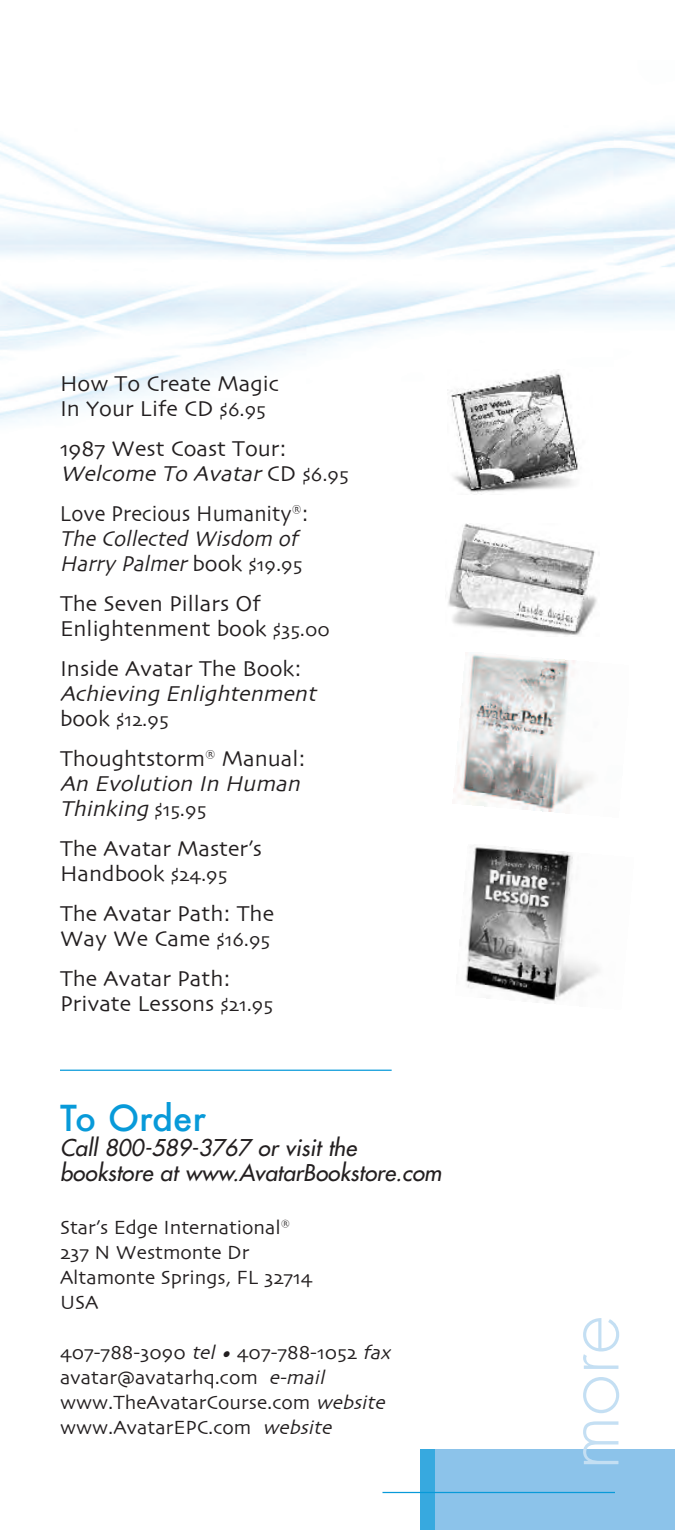
<style>
.page{position:relative;width:675px;height:1530px;background:#fff}
.page>*{position:absolute;margin:0;border:0;box-sizing:border-box;transform-origin:0 0}
.t1{font:300 75px "Futura";color:#c4dff3}
.t2{font:500 35px "Futura";color:#089ad9}
.t3{font:22.5px/25px "Skia";color:#231f20}
.t4{font:italic 22.5px/25px "Skia";color:#231f20;text-align:justify}
.t5{font:italic 22.5px/25px "Skia";color:#231f20;scale:.94 1}
.t6{font:italic 22.5px/25px "Futura";letter-spacing:.005em;color:#231f20}
.t7{font:20px/25px "Skia";color:#231f20}
.s1{font-size:20px}
.s2{font-style:italic}
.s3{font-style:normal}
.s4{font-style:normal;font-size:20px}
.s5{font-size:22.5px}
</style>
<div class="page">
<div style="left:420px;top:1449px;width:45px;height:81px;background:#37a9df"></div>
<div style="left:435px;top:1449px;width:240px;height:81px;background:#8cc3ea"></div>
<hr style="left:382px;top:1492px;width:233px;height:1px;background:#089ad9">
<img style="left:453px;top:654px;width:139px;height:158px">
<img style="left:465px;top:846px;width:134px;height:156px">
<img style="left:448px;top:523px;width:149px;height:112px">
<img style="left:447px;top:369px;width:138px;height:126px">
<hr style="left:60px;top:1070px;width:332px;height:1px;background:#089ad9">
<p class="t3" style="left:60px;top:372px;width:221px">How To Create Magic<br>In Your Life CD <span class="s1">$6.95</span></p>
<p class="t3" style="left:60px;top:437px;width:290px">1987 West Coast Tour:<br><span class="s2">Welcome To Avatar</span> C D <span class="s1">$ 6 . 9 5</span></p>
<p class="t5" style="left:60px;top:502px;width:266px"><span class="s3">Love Precious Humanity</span><sup>®</sup><span class="s3">:<br></span>The Collected Wisdom of<br>Harry Palmer <span class="s3">book</span> <span class="s4">$19.95</span></p>
<p class="t3" style="left:60px;top:592px;width:272px">The Seven Pillars Of<br>Enlightenment book <span class="s1">$35.00</span></p>
<p class="t3" style="left:60px;top:657px;width:243px">Inside Avatar The Book:</p>
<p class="t4" style="left:60px;top:682px;width:262px">Achieving Enlightenment</p>
<p class="t7" style="left:60px;top:708px;width:110px"><span class="s5">book</span> $12.95</p>
<p class="t4" style="left:60px;top:747px;width:247px"><span class="s3">Thoughtstorm</span><sup>®</sup> <span class="s3">Manual:<br></span>An Evolution In Human Thinking <span class="s4">$1 5 . 9 5</span></p>
<p class="t3" style="left:60px;top:837px;width:204px">The Avatar Master’s<br>Handbook <span class="s1">$24.95</span></p>
<p class="t3" style="left:60px;top:902px;width:216px">The Avatar Path: The<br>Way We Came <span class="s1">$16.95</span></p>
<p class="t3" style="left:60px;top:967px;width:215px">The Avatar Path:<br>Private Lessons <span class="s1">$21.95</span></p>
<h2 class="t2" style="left:60px;top:1095px;width:147px">To Order</h2>
<p class="t6" style="left:60px;top:1137px;width:383px">Call 800-589-3767 or visit the bookstore at www.AvatarBookstore.com</p>
<p class="t7" style="left:60px;top:1216px;width:254px">Star’s Edge International<sup>®<br></sup>237 N Westmonte Dr<br>Altamonte Springs, FL 32714<br>USA</p>
<p class="t7" style="left:60px;top:1341px;width:336px">407-788-3090 <span class="s2">tel •</span> 407-788-1052 <span class="s2">fax </span>avatar@avatarhq.com <span class="s2">e-mail </span>www.TheAvatarCourse.com <span class="s2">website </span>www.AvatarEPC.com <span class="s2">website</span></p>
<h1 class="t1" style="left:557px;top:1470px;width:156px;rotate:-90deg">more</h1>
</div>
